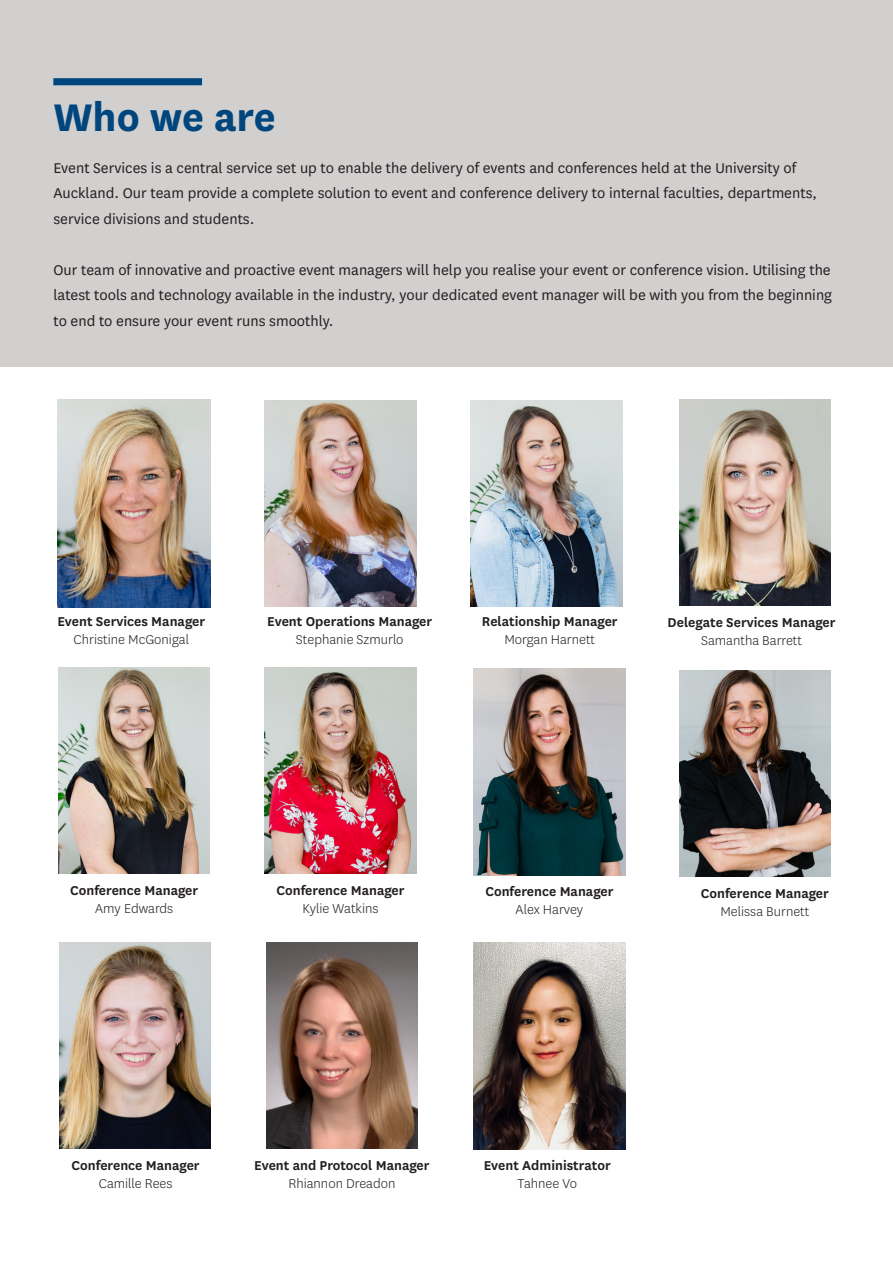
<style>
.page{position:relative;width:893px;height:1263px;background:#fff}
.page>*{position:absolute;margin:0;border:0;box-sizing:border-box;transform-origin:0 0}
.t1{font:700 45px "National";color:#00467e}
.t2{font:16.5px/25.5px "National";color:#231f20}
.t3{font:600 15px/18px "National";color:#231f20;text-align:center}
.s1{font-weight:300}
</style>
<div class="page">
<img style="left:474px;top:942px;width:151px;height:207px">
<img style="left:265px;top:667px;width:151px;height:207px">
<img style="left:474px;top:669px;width:151px;height:206px">
<img style="left:679px;top:670px;width:151px;height:206px">
<img style="left:59px;top:942px;width:151px;height:206px">
<img style="left:266px;top:942px;width:152px;height:207px">
<img style="left:59px;top:667px;width:151px;height:207px">
<img style="left:57px;top:400px;width:153px;height:208px">
<img style="left:265px;top:400px;width:151px;height:207px">
<img style="left:471px;top:400px;width:151px;height:206px">
<img style="left:679px;top:399px;width:152px;height:207px">
<div style="left:0;top:0;width:893px;height:366px;background:#d1d0cf"></div>
<div style="left:53px;top:78px;width:149px;height:7px;background:#00467e;border:2px solid #00467e"></div>
<p class="t1" style="left:53px;top:85px;width:224px">Who we are</p>
<p class="t2" style="left:53px;top:154px;width:765px">Event Services is a central service set up to enable the delivery of events and conferences held at the University of<br>Auckland. Our team provide a complete solution to event and conference delivery to internal faculties, departments, service divisions and students.</p>
<p class="t2" style="left:53px;top:256px;width:780px;text-align:justify">Our team of innovative and proactive event managers will help you realise your event or conference vision. Utilising the latest tools and technology available in the industry, your dedicated event manager will be with you from the beginning to end to ensure your event runs smoothly.</p>
<p class="t3" style="left:267px;top:611px;width:167px">Event Operations Manager<br><span class="s1">Stephanie Szmurlo</span></p>
<p class="t3" style="left:482px;top:611px;width:137px">Relationship Manager<br><span class="s1">Morgan Harnett</span></p>
<p class="t3" style="left:57px;top:611px;width:149px">Event Services Manager<br><span class="s1">Christine McGonigal</span></p>
<p class="t3" style="left:668px;top:612px;width:169px">Delegate Services Manager<br><span class="s1">Samantha Barrett</span></p>
<p class="t3" style="left:70px;top:880px;width:130px">Conference Manager<br><span class="s1">Amy Edwards</span></p>
<p class="t3" style="left:276px;top:880px;width:130px">Conference Manager<br><span class="s1">Kylie Watkins</span></p>
<p class="t3" style="left:485px;top:882px;width:130px">Conference Manager<br><span class="s1">Alex Harvey</span></p>
<p class="t3" style="left:701px;top:883px;width:130px">Conference Manager<br><span class="s1">Melissa Burnett</span></p>
<p class="t3" style="left:72px;top:1155px;width:130px">Conference Manager<br><span class="s1">Camille Rees</span></p>
<p class="t3" style="left:254px;top:1156px;width:177px">Event and Protocol Manager<br><span class="s1">Rhiannon Dreadon</span></p>
<p class="t3" style="left:484px;top:1155px;width:128px">Event Administrator<br><span class="s1">Tahnee Vo</span></p>
</div>
